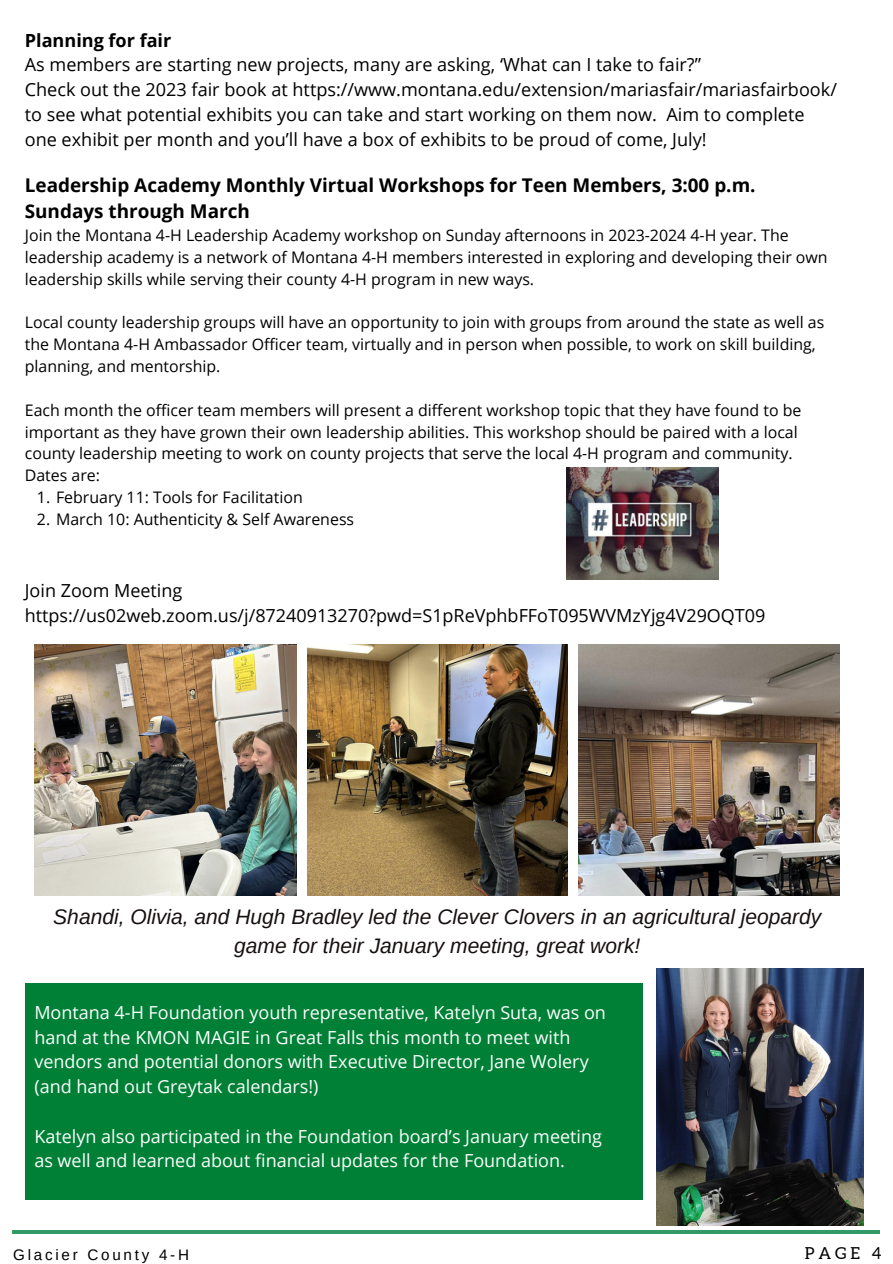
<style>
.page{position:relative;width:893px;height:1264px;background:#fff}
.page>*{position:absolute;margin:0;border:0;box-sizing:border-box;transform-origin:0 0}
.t1{font:italic 21px/29.2px "Arimo";color:#160f0f;text-align:center}
.t2{font:700 18.9px/26.1px "Open Sans";color:#000}
.t3{font:18px/24.8px "Open Sans";color:#000}
.t4{font:18px/24.8px "Open Sans";color:#fcfefc}
.t5{font:16.5px "Aleo";color:#000}
.t6{font:15.9px/21.8px "Open Sans";color:#000}
.t7{font:15.15px "Arimo";letter-spacing:.18em;color:#000}
.s1{font-weight:700}
</style>
<div class="page">
<img style="left:35px;top:644px;width:261px;height:251px">
<img style="left:307px;top:644px;width:260px;height:251px">
<img style="left:578px;top:644px;width:261px;height:251px">
<hr style="left:12px;top:1230px;width:867px;height:3px;background:#396">
<img style="left:566px;top:467px;width:152px;height:113px">
<img style="left:656px;top:968px;width:207px;height:257px">
<div style="left:25px;top:983px;width:617px;height:216px;background:#008037"></div>
<h1 class="t3" style="left:25px;top:27px;width:813px"><span class="s1">Planning for fair<br></span>As members are starting new projects, many are asking, ‘What can I take to fair?”<br>Check out the 2023 fair book at https://www.montana.edu/extension/mariasfair/mariasfairbook/ to see what potential exhibits you can take and start working on them now. Aim to complete one exhibit per month and you’ll have a box of exhibits to be proud of come, July!</h1>
<p class="t2" style="left:25px;top:172px;width:732px">Leadership Academy Monthly Virtual Workshops for Teen Members, 3:00 p.m.<br>Sundays through March</p>
<p class="t6" style="left:25px;top:224px;width:804px">Join the Montana 4-H Leadership Academy workshop on Sunday afternoons in 2023-2024 4-H year. The leadership academy is a network of Montana 4-H members interested in exploring and developing their own leadership skills while serving their county 4-H program in new ways.</p>
<p class="t6" style="left:25px;top:311px;width:801px">Local county leadership groups will have an opportunity to join with groups from around the state as well as the Montana 4-H Ambassador Officer team, virtually and in person when possible, to work on skill building,</p>
<p class="t6" style="left:25px;top:355px;width:197px">planning, and mentorship.</p>
<p class="t6" style="left:25px;top:398px;width:778px">Each month the officer team members will present a different workshop topic that they have found to be</p>
<p class="t6" style="left:25px;top:420px;width:774px">important as they have grown their own leadership abilities. This workshop should be paired with a local county leadership meeting to work on county projects that serve the local 4-H program and community.<br>Dates are:</p>
<h3 class="t6" style="left:37px;top:486px;width:267px">1. February 11: Tools for Facilitation</h3>
<p class="t6" style="left:37px;top:508px;width:319px">2. March 10: Authenticity &amp; Self Awareness</p>
<p class="t3" style="left:25px;top:577px;width:742px">Join Zoom Meeting https://us02web.zoom.us/j/87240913270?pwd=S1pReVphbFFoT095WVMzYjg4V29OQT09</p>
<p class="t1" style="left:53px;top:902px;width:769px">Shandi, Olivia, and Hugh Bradley led the Clever Clovers in an agricultural jeopardy game for their January meeting, great work!</p>
<h3 class="t4" style="left:34px;top:999px;width:573px">Montana 4-H Foundation youth representative, Katelyn Suta, was on hand at the KMON MAGIE in Great Falls this month to meet with vendors and potential donors with Executive Director, Jane Wolery (and hand out Greytak calendars!)</h3>
<h3 class="t4" style="left:34px;top:1123px;width:569px">Katelyn also participated in the Foundation board’s January meeting as well and learned about financial updates for the Foundation.</h3>
<p class="t7" style="left:13px;top:1246px;width:177px">Glacier County 4-H</p>
<p class="t5" style="left:804px;top:1243px;width:78px">PAGE 4</p>
</div>
